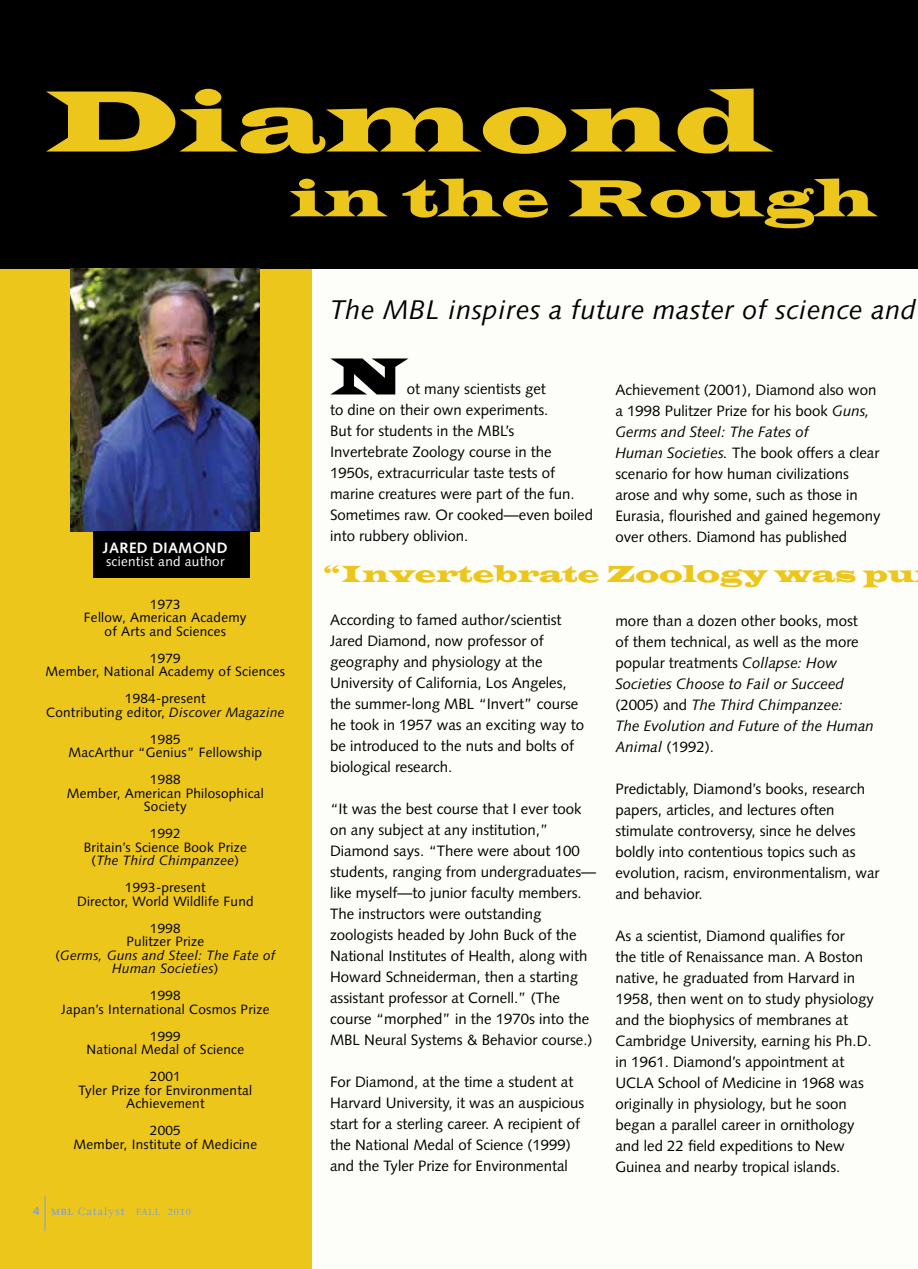
<style>
.page{position:relative;width:918px;height:1269px;background:#fff}
.page>*{position:absolute;margin:0;border:0;box-sizing:border-box;transform-origin:0 0}
.t1{font:90px "Latin Wide";letter-spacing:.02em;color:#ecc61b}
.t2{font:54px "Latin Wide";letter-spacing:.02em;color:#ecc61b}
.t3{font:54px "Latin Wide";color:#000}
.t4{font:italic 27px "Syntax";letter-spacing:.02em;color:#000}
.t5{font:24px "Latin Wide";color:#ecc61b}
.t6{font:15px/21px "Syntax";color:#000}
.t7{font:italic 15px/21px "Syntax";color:#000}
.t8{font:700 15px "Syntax";color:#fff}
.t9{font:13.5px/13.5px "Syntax";letter-spacing:.02em;color:#000;text-align:center}
.t10{font:italic 13.5px/13.5px "Syntax";letter-spacing:.02em;color:#000;text-align:center}
.t11{font:13.5px "Syntax";letter-spacing:.02em;color:#fff}
.t12{font:10.5px "Stone Serif";letter-spacing:.1em;color:#83a2c6}
.t13{font:9px "Stone Serif";letter-spacing:.1em;color:#83a2c6}
.s1{font-style:italic}
.s2{font-style:normal}
.s3{font-family:"Syntax";font-weight:700;font-size:12px}
.s4{font-weight:600;font-size:9px}
</style>
<div class="page">
<div style="left:0;top:241px;width:312px;height:1028px;background:#ecc61b"></div>
<div style="left:312px;top:0;width:606px;height:1269px;background:#fdfdf9"></div>
<div style="left:0;top:0;width:918px;height:269px;background:#000"></div>
<img style="left:70px;top:269px;width:190px;height:262px">
<div style="left:93px;top:531px;width:157px;height:47px;background:#000"></div>
<hr style="left:45px;top:1196px;width:1px;height:35px;background:#83a2c6">
<h1 class="t1" style="left:45px;top:65px;width:725px">Diamond</h1>
<h2 class="t2" style="left:290px;top:164px;width:587px">in the Rough</h2>
<p class="t8" style="left:103px;top:539px;width:17px">JARED</p>
<p class="t8" style="left:152px;top:539px;width:22px">DIAM</p>
<p class="t8" style="left:193px;top:539px;width:24px">OND</p>
<p class="t11" style="left:106px;top:554px;width:120px">scientist and author</p>
<p class="t9" style="left:84px;top:597px;width:164px">1973<br>Fellow, American Academy of Arts and Sciences</p>
<p class="t9" style="left:46px;top:651px;width:241px">1979<br>Member, National Academy of Sciences</p>
<p class="t9" style="left:46px;top:692px;width:240px">1984-present<br>Contributing editor, <span class="s1">Discover Magazine</span></p>
<p class="t9" style="left:69px;top:732px;width:195px">1985<br>MacArthur “Genius” Fellowship</p>
<p class="t9" style="left:67px;top:773px;width:199px">1988<br>Member, American Philosophical<br>Society</p>
<p class="t9" style="left:84px;top:827px;width:165px">1992<br>Britain’s Science Book Prize (<span class="s1">The Third Chimpanzee</span>)</p>
<p class="t9" style="left:77px;top:881px;width:178px">1993-present<br>Director, World Wildlife Fund</p>
<p class="t10" style="left:55px;top:921px;width:221px"><span class="s2">1998<br>Pulitzer Prize<br>(</span>Germs, Guns and Steel: The Fate of<br>Human Societies<span class="s2">)</span></p>
<p class="t9" style="left:61px;top:989px;width:210px">1998<br>Japan’s International Cosmos Prize</p>
<p class="t9" style="left:86px;top:1029px;width:159px">1999<br>National Medal of Science</p>
<p class="t9" style="left:79px;top:1070px;width:175px">2001<br>Tyler Prize for Environmental<br>Achievement</p>
<p class="t9" style="left:74px;top:1124px;width:185px">2005<br>Member, Institute of Medicine</p>
<p class="t12" style="left:33px;top:1205px;width:93px"><span class="s3">4</span> <span class="s4">MBL</span> Catalyst</p>
<p class="t13" style="left:136px;top:1207px;width:13px">Fall</p>
<p class="t13" style="left:168px;top:1207px;width:25px">2010</p>
<h3 class="t4" style="left:330px;top:294px;width:587px">The MBL inspires a future master of science and</h3>
<h2 class="t3" style="left:330px;top:342px;width:78px">N</h2>
<p class="t6" style="left:330px;top:379px;width:265px;text-indent:77px">ot many scientists get<br>to dine on their own experiments.<br>But for students in the MBL’s<br>Invertebrate Zoology course in the<br>1950s, extracurricular taste tests of marine creatures were part of the fun.<br>Sometimes raw. Or cooked—even boiled into rubbery oblivion.</p>
<p class="t6" style="left:615px;top:379px;width:267px">Achievement (2001), Diamond also won a 1998 Pulitzer Prize for his book <span class="s1">Guns, Germs and Steel: The Fates of<br>Human Societies.</span> The book offers a clear scenario for how human civilizations arose and why some, such as those in Eurasia, flourished and gained hegemony over others. Diamond has published</p>
<h3 class="t5" style="left:322px;top:558px;width:594px">“Invertebrate Zoology was pu</h3>
<p class="t6" style="left:330px;top:610px;width:256px">According to famed author/scientist Jared Diamond, now professor of geography and physiology at the University of California, Los Angeles, the summer-long MBL “Invert” course he took in 1957 was an exciting way to be introduced to the nuts and bolts of biological research.</p>
<p class="t6" style="left:330px;top:799px;width:268px">“It was the best course that I ever took on any subject at any institution,” Diamond says. “There were about 100 students, ranging from undergraduates— like myself—to junior faculty members.<br>The instructors were outstanding zoologists headed by John Buck of the National Institutes of Health, along with Howard Schneiderman, then a starting assistant professor at Cornell.” (The course “morphed” in the 1970s into the MBL Neural Systems &amp; Behavior course.)</p>
<p class="t6" style="left:330px;top:1072px;width:256px">For Diamond, at the time a student at Harvard University, it was an auspicious start for a sterling career. A recipient of the National Medal of Science (1999) and the Tyler Prize for Environmental</p>
<p class="t7" style="left:615px;top:610px;width:260px"><span class="s2">more than a dozen other books, most of them technical, as well as the more popular treatments</span> Collapse: How<br>Societies Choose to Fail or Succeed <span class="s2">(2005) and</span> The Third Chimpanzee:<br>The Evolution and Future of the Human<br>Animal <span class="s2">(1992).</span></p>
<p class="t6" style="left:615px;top:778px;width:266px">Predictably, Diamond’s books, research papers, articles, and lectures often stimulate controversy, since he delves boldly into contentious topics such as evolution, racism, environmentalism, war and behavior.</p>
<p class="t6" style="left:615px;top:925px;width:260px">As a scientist, Diamond qualifies for<br>the title of Renaissance man. A Boston native, he graduated from Harvard in 1958, then went on to study physiology and the biophysics of membranes at Cambridge University, earning his Ph.D. in 1961. Diamond’s appointment at UCLA School of Medicine in 1968 was originally in physiology, but he soon began a parallel career in ornithology and led 22 field expeditions to New Guinea and nearby tropical islands.</p>
</div>
